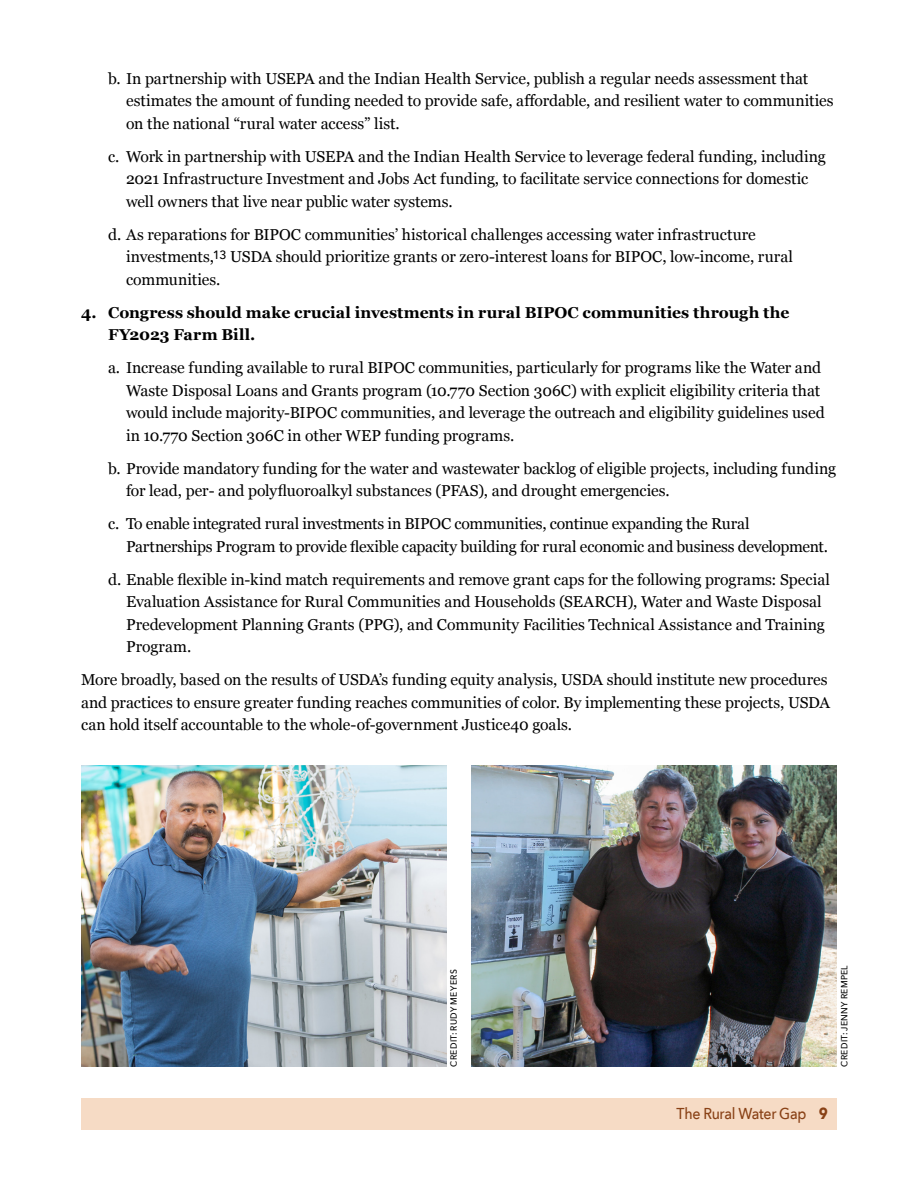
<style>
.page{position:relative;width:918px;height:1188px;background:#fff}
.page>*{position:absolute;margin:0;border:0;box-sizing:border-box;transform-origin:0 0}
.USDA_Paper_Text_Numb{font:15.75px/22.5px "Georgia";letter-spacing:-.005em;color:#000}
.USDA_Paper_Text{font:15.75px/22.5px "Georgia";letter-spacing:-.01em;color:#000}
.t1{font:700 15.75px/22.5px "Georgia";letter-spacing:.005em;color:#000}
.t2{font:500 15.75px "Avenir Next";letter-spacing:-.02em;color:#894116;scale:.9 1}
.USDA_Photo_Credit{font:500 9px "Avenir Next";letter-spacing:.035em;color:#000;scale:.95 1}
.s1{font-weight:700}
</style>
<div class="page">
<div style="left:81px;top:1098px;width:756px;height:32px;background:#f6dbc5"></div>
<img style="left:81px;top:765px;width:366px;height:301px">
<img style="left:471px;top:765px;width:366px;height:301px">
<p class="USDA_Paper_Text_Numb" style="left:126px;top:67px;width:709px;text-indent:-18px">b. In partnership with USEPA and the Indian Health Service, publish a regular needs assessment that estimates the amount of funding needed to provide safe, affordable, and resilient water to communities on the national “rural water access” list.</p>
<p class="USDA_Paper_Text_Numb" style="left:126px;top:145px;width:701px;text-indent:-18px">c. Work in partnership with USEPA and the Indian Health Service to leverage federal funding, including<br>2021 Infrastructure Investment and Jobs Act funding, to facilitate service connections for domestic well owners that live near public water systems.</p>
<p class="USDA_Paper_Text_Numb" style="left:126px;top:223px;width:669px;text-indent:-18px">d. As reparations for BIPOC communities’ historical challenges accessing water infrastructure investments,<sup>13</sup> USDA should prioritize grants or zero-interest loans for BIPOC, low-income, rural communities.</p>
<p class="t1" style="left:108px;top:300px;width:683px;text-indent:-27px">4. Congress should make crucial investments in rural BIPOC communities through the<br>FY2023 Farm Bill.</p>
<p class="USDA_Paper_Text_Numb" style="left:126px;top:356px;width:700px;text-indent:-18px">a. Increase funding available to rural BIPOC communities, particularly for programs like the Water and Waste Disposal Loans and Grants program (10.770 Section 306C) with explicit eligibility criteria that would include majority-BIPOC communities, and leverage the outreach and eligibility guidelines used in 10.770 Section 306C in other WEP funding programs.</p>
<p class="USDA_Paper_Text_Numb" style="left:126px;top:457px;width:712px;text-indent:-18px">b. Provide mandatory funding for the water and wastewater backlog of eligible projects, including funding for lead, per- and polyfluoroalkyl substances (PFAS), and drought emergencies.</p>
<p class="USDA_Paper_Text_Numb" style="left:126px;top:512px;width:704px;text-indent:-18px">c. To enable integrated rural investments in BIPOC communities, continue expanding the Rural<br>Partnerships Program to provide flexible capacity building for rural economic and business development.</p>
<p class="USDA_Paper_Text_Numb" style="left:126px;top:568px;width:706px;text-indent:-18px">d. Enable flexible in-kind match requirements and remove grant caps for the following programs: Special Evaluation Assistance for Rural Communities and Households (SEARCH), Water and Waste Disposal Predevelopment Planning Grants (PPG), and Community Facilities Technical Assistance and Training Program.</p>
<p class="USDA_Paper_Text" style="left:81px;top:668px;width:751px">More broadly, based on the results of USDA’s funding equity analysis, USDA should institute new procedures and practices to ensure greater funding reaches communities of color. By implementing these projects, USDA can hold itself accountable to the whole-of-government Justice40 goals.</p>
<p class="USDA_Photo_Credit" style="left:446px;top:1066px;width:103px;rotate:-90deg">CREDIT: RUDY MEYERS</p>
<p class="USDA_Photo_Credit" style="left:837px;top:1066px;width:108px;rotate:-90deg">CREDIT: JENNY REMPEL</p>
<p class="t2" style="left:677px;top:1100px;width:170px">The Rural Water Gap <span class="s1">9</span></p>
</div>
